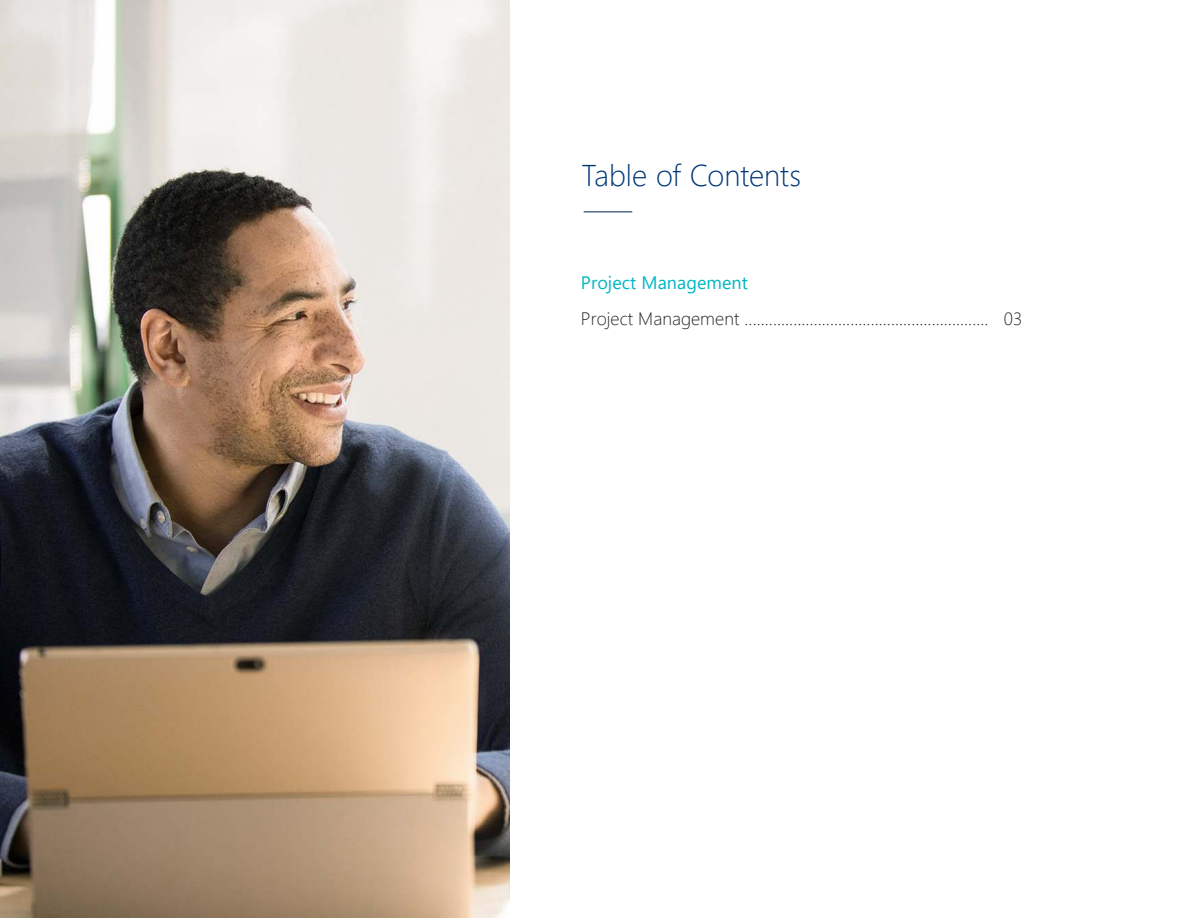
<style>
.page{position:relative;width:1188px;height:918px;background:#fff}
.page>*{position:absolute;margin:0;border:0;box-sizing:border-box;transform-origin:0 0}
.t1{font:300 30px "Segoe UI";letter-spacing:-.005em;color:#003877}
.t2{font:300 18px "Segoe UI";letter-spacing:.005em;color:#262625}
.t3{font:18px "Segoe UI";letter-spacing:.005em;color:#00b7c3}
</style>
<div class="page">
<hr style="left:584px;top:211px;width:48px;height:1px;background:#001f50">
<img style="left:0;top:0;width:510px;height:918px">
<h1 class="t1" style="left:581px;top:158px;width:221px">Table of Contents</h1>
<p class="t3" style="left:581px;top:265px;width:169px">Project Management</p>
<p class="t2" style="left:581px;top:301px;width:443px">Project Management ............................................................ 03</p>
</div>
